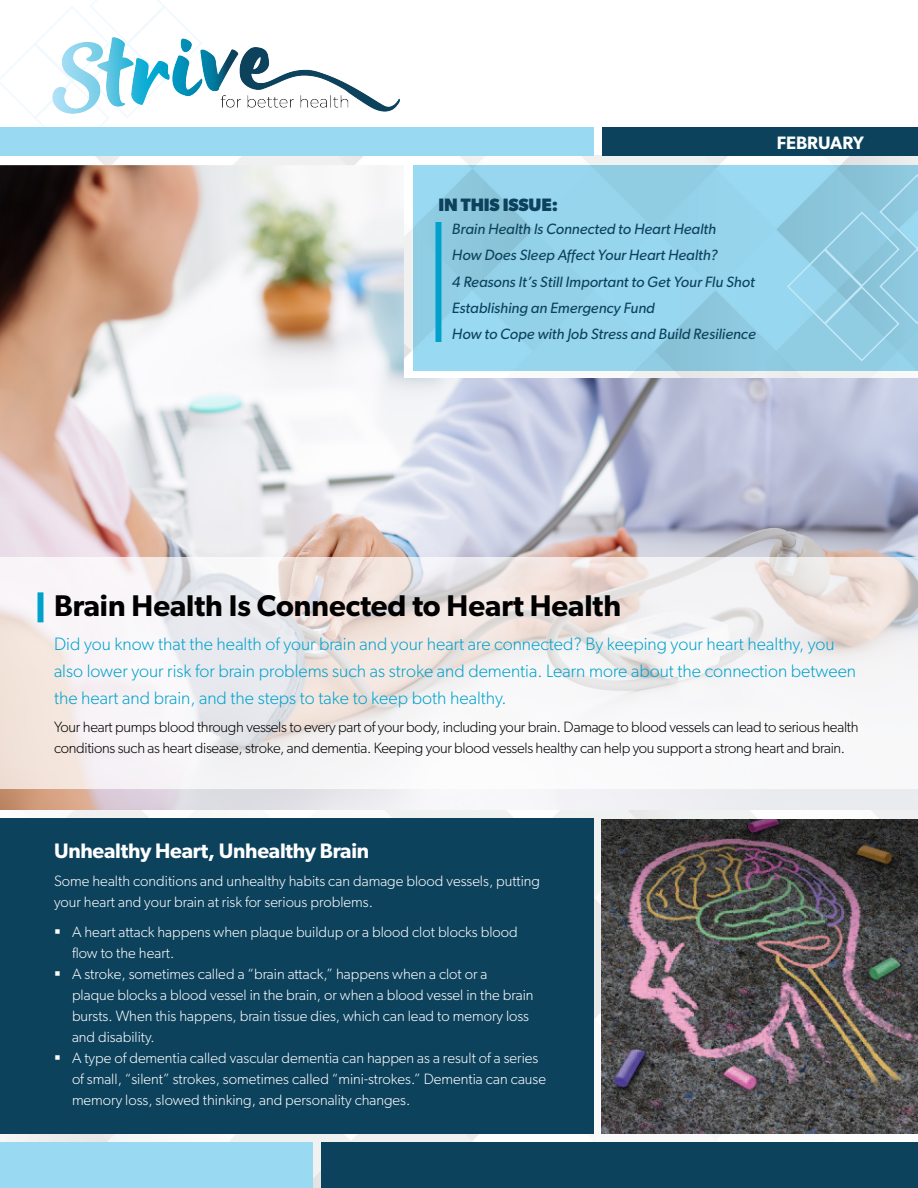
<style>
.page{position:relative;width:918px;height:1188px;background:#fff}
.page>*{position:absolute;margin:0;border:0;box-sizing:border-box;transform-origin:0 0}
.Article_Title{font:600 30px "Gibson";color:#000}
.Subheading_1_White{font:600 21px "Gibson";letter-spacing:-.01em;color:#fff}
.Body_Text_Intro{font:300 18px/27px "Gibson";color:#00a2cc}
.TOC_title{font:700 18px "Gibson";letter-spacing:-.01em;color:#0d425d}
.Month{font:600 18px "Gibson";color:#fff}
.Body_Text_White{font:300 15px/21px "Gibson";color:#fff}
.Body_Text{font:300 15px/21px "Gibson";letter-spacing:-.02em;color:#000}
.TOC_body_text{font:italic 15px "Gibson";color:#0d425d}
</style>
<div class="page">
<img style="left:0;top:156px;width:918px;height:1032px">
<div style="left:602px;top:128px;width:316px;height:28px;background:#0d425d"></div>
<svg style="left:0;top:0;width:203px;height:157px"></svg>
<div style="left:0;top:128px;width:594px;height:28px;background:#99d9f1"></div>
<div style="left:0;top:1142px;width:314px;height:46px;background:#99d9f1"></div>
<div style="left:321px;top:1142px;width:597px;height:46px;background:#0d425d"></div>
<img style="left:0;top:165px;width:918px;height:645px">
<div style="left:435px;top:222px;width:6px;height:120px;background:#00a2cc"></div>
<div style="left:0;top:819px;width:594px;height:315px;background:#0d425d"></div>
<svg style="left:0;top:557px;width:918px;height:231px;fill:#f4f2f4"></svg>
<div style="left:38px;top:592px;width:6px;height:30px;background:#00a2cc"></div>
<img style="left:602px;top:819px;width:316px;height:315px">
<svg style="left:786px;top:173px;width:132px;height:190px;background:#90cbe1"></svg>
<img style="left:38px;top:32px;width:362px;height:86px">
<p class="TOC_title" style="left:438px;top:194px;width:121px">IN THIS ISSUE:</p>
<p class="TOC_body_text" style="left:452px;top:220px;width:266px">Brain Health Is Connected to Heart Health</p>
<p class="TOC_body_text" style="left:452px;top:246px;width:267px">How Does Sleep Affect Your Heart Health?</p>
<p class="TOC_body_text" style="left:452px;top:272px;width:304px">4 Reasons It’s Still Important to Get Your Flu Shot</p>
<p class="TOC_body_text" style="left:452px;top:299px;width:204px">Establishing an Emergency Fund</p>
<p class="TOC_body_text" style="left:452px;top:325px;width:305px">How to Cope with Job Stress and Build Resilience</p>
<p class="Month" style="left:777px;top:132px;width:89px">FEBRUARY</p>
<p class="Article_Title" style="left:54px;top:588px;width:569px">Brain Health Is Connected to Heart Health</p>
<p class="Body_Text_Intro" style="left:54px;top:630px;width:804px">Did you know that the health of your brain and your heart are connected? By keeping your heart healthy, you also lower your risk for brain problems such as stroke and dementia. Learn more about the connection between the heart and brain, and the steps to take to keep both healthy.</p>
<p class="Body_Text" style="left:54px;top:716px;width:806px">Your heart pumps blood through vessels to every part of your body, including your brain. Damage to blood vessels can lead to serious health conditions such as heart disease, stroke, and dementia. Keeping your blood vessels healthy can help you support a strong heart and brain.</p>
<p class="Subheading_1_White" style="left:54px;top:839px;width:317px">Unhealthy Heart, Unhealthy Brain</p>
<p class="Body_Text_White" style="left:54px;top:870px;width:488px">Some health conditions and unhealthy habits can damage blood vessels, putting your heart and your brain at risk for serious problems.</p>
<p class="Body_Text_White" style="left:72px;top:921px;width:447px">A heart attack happens when plaque buildup or a blood clot blocks blood flow to the heart.</p>
<p class="Body_Text_White" style="left:72px;top:963px;width:463px">A stroke, sometimes called a “brain attack,” happens when a clot or a plaque blocks a blood vessel in the brain, or when a blood vessel in the brain bursts. When this happens, brain tissue dies, which can lead to memory loss and disability.</p>
<p class="Body_Text_White" style="left:72px;top:1047px;width:476px">A type of dementia called vascular dementia can happen as a result of a series of small, “silent” strokes, sometimes called “mini-strokes.” Dementia can cause memory loss, slowed thinking, and personality changes.</p>
</div>
